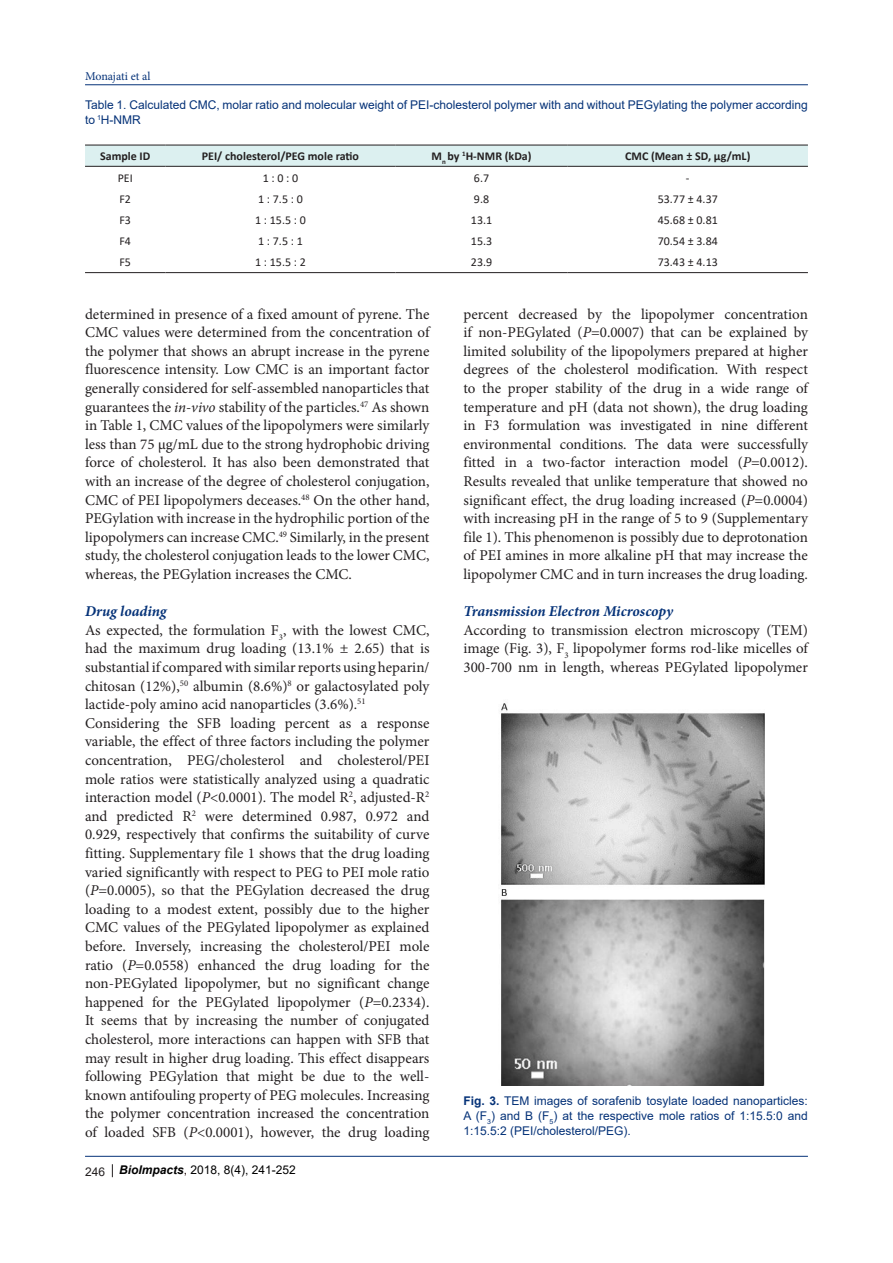
<style>
.page{position:relative;width:893px;height:1263px;background:#fff}
.page>*{position:absolute;margin:0;border:0;box-sizing:border-box;transform-origin:0 0}
.t1{font:15px/18.6px "Minion Pro";color:#231f20;text-align:justify}
.t2{font:italic 700 15px "Minion Pro";letter-spacing:-.005em;color:#053278}
.t3{font:12px/15px "Arial";color:#053278}
.t4{font:12px "Calibri";color:#231f20}
.t5{font:700 12px "Calibri";color:#231f20}
.t6{font:12px "Arial";color:#000}
.t7{font:12px "Minion Pro";letter-spacing:-.005em;color:#053278}
.s1{font-style:italic}
.s2{color:#231f20}
.s3{font-weight:700;font-style:italic}
.s4{color:#150000}
.s5{font-weight:700}
</style>
<div class="page">
<hr style="left:85px;top:84px;width:723px;height:1px;background:#053278">
<hr style="left:85px;top:1156px;width:723px;height:1px;background:#053278">
<svg style="left:112px;top:1164px;width:1px;height:13px"></svg>
<div style="left:85px;top:146px;width:723px;height:20px;background:#dcf0f0"></div>
<hr style="left:85px;top:145px;width:81px;height:1px;background:#231f20">
<hr style="left:166px;top:145px;width:229px;height:1px;background:#231f20">
<hr style="left:395px;top:145px;width:173px;height:1px;background:#231f20">
<hr style="left:568px;top:145px;width:240px;height:1px;background:#231f20">
<hr style="left:85px;top:166px;width:81px;height:1px;background:#231f20">
<hr style="left:166px;top:166px;width:229px;height:1px;background:#231f20">
<hr style="left:395px;top:166px;width:173px;height:1px;background:#231f20">
<hr style="left:568px;top:166px;width:240px;height:1px;background:#231f20">
<hr style="left:85px;top:272px;width:81px;height:1px;background:#231f20">
<hr style="left:166px;top:272px;width:229px;height:1px;background:#231f20">
<hr style="left:395px;top:272px;width:173px;height:1px;background:#231f20">
<hr style="left:568px;top:272px;width:240px;height:1px;background:#231f20">
<img style="left:501px;top:703px;width:263px;height:383px">
<p class="t7" style="left:85px;top:68px;width:67px">Monajati et al</p>
<p class="t3" style="left:85px;top:97px;width:724px">Table 1. Calculated CMC, molar ratio and molecular weight of PEI-cholesterol polymer with and without PEGylating the polymer according to <sup>1</sup>H-NMR</p>
<p class="t5" style="left:100px;top:148px;width:52px">Sample ID</p>
<p class="t5" style="left:202px;top:148px;width:159px">PEI/ cholesterol/PEG mole ratio</p>
<p class="t5" style="left:432px;top:148px;width:101px">M<sub>n</sub> by <sup>1</sup>H-NMR (kDa)</p>
<p class="t5" style="left:625px;top:148px;width:127px">CMC (Mean ± SD, µg/mL)</p>
<p class="t4" style="left:118px;top:169px;width:17px">PEI</p>
<p class="t4" style="left:263px;top:169px;width:37px">1 : 0 : 0</p>
<p class="t4" style="left:474px;top:169px;width:17px">6.7</p>
<p class="t4" style="left:686px;top:169px;width:5px">-</p>
<p class="t4" style="left:119px;top:190px;width:13px">F2</p>
<p class="t4" style="left:258px;top:190px;width:46px">1 : 7.5 : 0</p>
<p class="t4" style="left:474px;top:190px;width:17px">9.8</p>
<p class="t4" style="left:658px;top:190px;width:62px">53.77 ± 4.37</p>
<p class="t4" style="left:119px;top:212px;width:13px">F3</p>
<p class="t4" style="left:255px;top:212px;width:52px">1 : 15.5 : 0</p>
<p class="t4" style="left:471px;top:212px;width:23px">13.1</p>
<p class="t4" style="left:658px;top:212px;width:62px">45.68 ± 0.81</p>
<p class="t4" style="left:119px;top:233px;width:13px">F4</p>
<p class="t4" style="left:258px;top:233px;width:46px">1 : 7.5 : 1</p>
<p class="t4" style="left:471px;top:233px;width:23px">15.3</p>
<p class="t4" style="left:658px;top:233px;width:62px">70.54 ± 3.84</p>
<p class="t4" style="left:119px;top:254px;width:13px">F5</p>
<p class="t4" style="left:255px;top:254px;width:52px">1 : 15.5 : 2</p>
<p class="t4" style="left:471px;top:254px;width:23px">23.9</p>
<p class="t4" style="left:658px;top:254px;width:62px">73.43 ± 4.13</p>
<p class="t1" style="left:85px;top:304px;width:346px">determined in presence of a fixed amount of pyrene. The CMC values were determined from the concentration of the polymer that shows an abrupt increase in the pyrene fluorescence intensity. Low CMC is an important factor generally considered for self-assembled nanoparticles that guarantees the <span class="s1">in-vivo</span> stability of the particles.<sup>47</sup> As shown in Table 1, CMC values of the lipopolymers were similarly less than 75 µg/mL due to the strong hydrophobic driving force of cholesterol. It has also been demonstrated that with an increase of the degree of cholesterol conjugation, CMC of PEI lipopolymers deceases.<sup>48</sup> On the other hand, PEGylation with increase in the hydrophilic portion of the lipopolymers can increase CMC.<sup>49</sup> Similarly, in the present study, the cholesterol conjugation leads to the lower CMC, whereas, the PEGylation increases the CMC.</p>
<p class="t2" style="left:85px;top:601px;width:83px">Drug loading</p>
<p class="t1" style="left:85px;top:621px;width:346px">As expected, the formulation F<sub>3</sub>, with the lowest CMC, had the maximum drug loading (13.1% ± 2.65) that is substantial if compared with similar reports using heparin/ chitosan (12%),<sup>50</sup> albumin (8.6%)<sup>8</sup> or galactosylated poly lactide-poly amino acid nanoparticles (3.6%).<sup>51</sup></p>
<p class="t1" style="left:85px;top:714px;width:346px">Considering the SFB loading percent as a response variable, the effect of three factors including the polymer concentration, PEG/cholesterol and cholesterol/PEI mole ratios were statistically analyzed using a quadratic interaction model (<span class="s1">P</span>&lt;0.0001). The model R<sup>2</sup>, adjusted-R<sup>2 </sup>and predicted R<sup>2</sup> were determined 0.987, 0.972 and 0.929, respectively that confirms the suitability of curve fitting. Supplementary file 1 shows that the drug loading varied significantly with respect to PEG to PEI mole ratio (<span class="s1">P</span>=0.0005), so that the PEGylation decreased the drug loading to a modest extent, possibly due to the higher CMC values of the PEGylated lipopolymer as explained before. Inversely, increasing the cholesterol/PEI mole ratio (<span class="s1">P</span>=0.0558) enhanced the drug loading for the non-PEGylated lipopolymer, but no significant change happened for the PEGylated lipopolymer (<span class="s1">P</span>=0.2334).<br>It seems that by increasing the number of conjugated cholesterol, more interactions can happen with SFB that may result in higher drug loading. This effect disappears following PEGylation that might be due to the well&shy;known antifouling property of PEG molecules. Increasing the polymer concentration increased the concentration of loaded SFB (<span class="s1">P</span>&lt;0.0001), however, the drug loading</p>
<p class="t6" style="left:85px;top:1162px;width:212px"><span class="s2">246</span> <span class="s3">BioImpacts</span><span class="s4">,</span> 2018, 8(4), 241-252</p>
<p class="t1" style="left:463px;top:304px;width:346px">percent decreased by the lipopolymer concentration if non-PEGylated (<span class="s1">P</span>=0.0007) that can be explained by limited solubility of the lipopolymers prepared at higher degrees of the cholesterol modification. With respect to the proper stability of the drug in a wide range of temperature and pH (data not shown), the drug loading in F3 formulation was investigated in nine different environmental conditions. The data were successfully fitted in a two-factor interaction model (<span class="s1">P</span>=0.0012).<br>Results revealed that unlike temperature that showed no significant effect, the drug loading increased (<span class="s1">P</span>=0.0004) with increasing pH in the range of 5 to 9 (Supplementary file 1). This phenomenon is possibly due to deprotonation of PEI amines in more alkaline pH that may increase the lipopolymer CMC and in turn increases the drug loading.</p>
<p class="t2" style="left:463px;top:601px;width:211px">Transmission Electron Microscopy</p>
<p class="t1" style="left:463px;top:621px;width:346px">According to transmission electron microscopy (TEM) image (Fig. 3), F<sub>3</sub> lipopolymer forms rod-like micelles of 300-700 nm in length, whereas PEGylated lipopolymer</p>
<p class="t3" style="left:463px;top:1093px;width:346px;text-align:justify"><span class="s5">Fig. 3.</span> TEM images of sorafenib tosylate loaded nanoparticles:<br>A (F<sub>3</sub>) and B (F<sub>5</sub>) at the respective mole ratios of 1:15.5:0 and 1:15.5:2 (PEI/cholesterol/PEG).</p>
</div>
